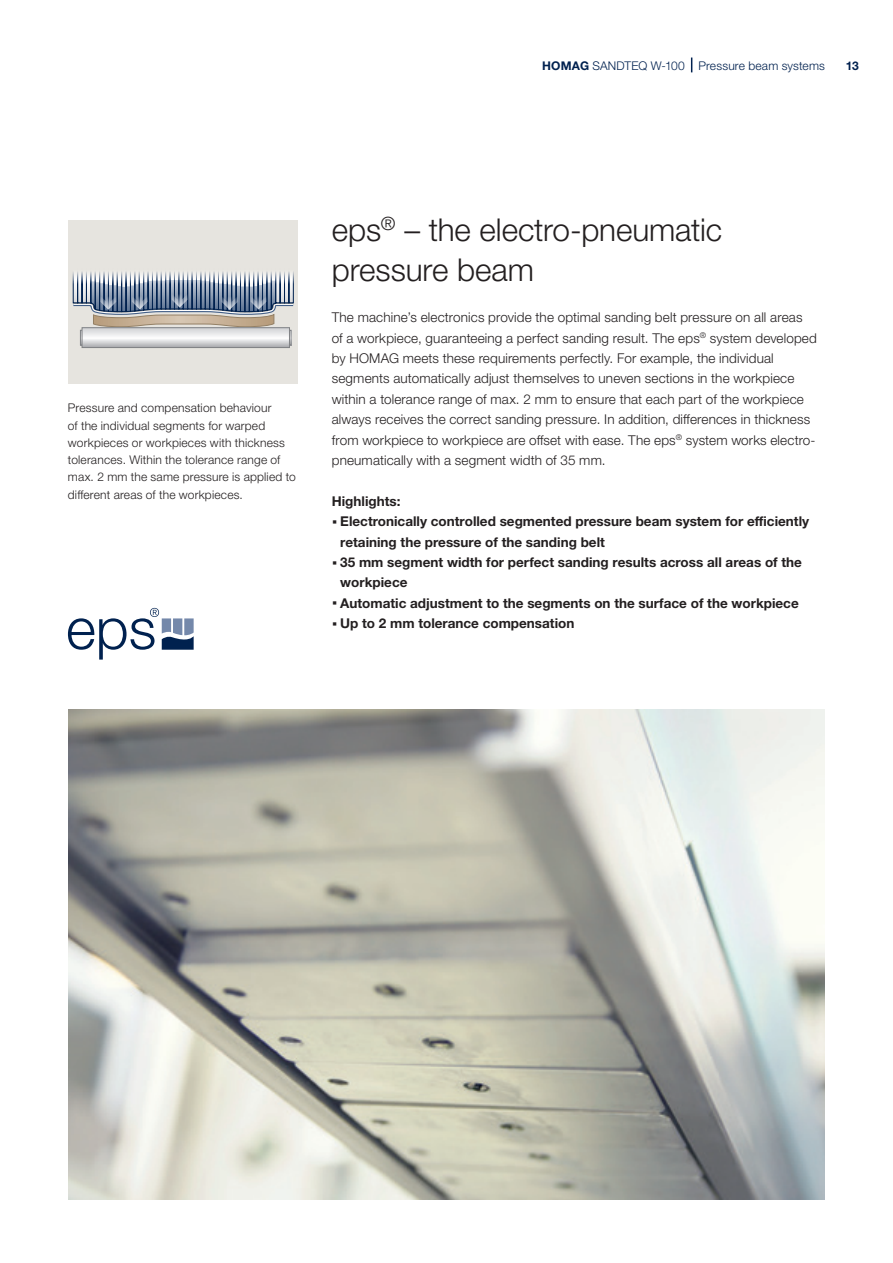
<style>
.page{position:relative;width:893px;height:1263px;background:#fff}
.page>*{position:absolute;margin:0;border:0;box-sizing:border-box;transform-origin:0 0}
._01_Headline_21pt_25{font:300 31.5px/40.8px "Helvetica Neue LTW1 G";letter-spacing:-.005em;color:#231f20}
._03_Copy_9pt_light{font:300 13.5px/20.4px "Helvetica Neue LTW1 G";letter-spacing:.01em;color:#231f20}
._08_Headline_Copy_9P{font:700 13.5px/20.4px "Helvetica Neue LTW1 G";color:#231f20}
._05_BU_8Pt_11_5Pt{font:300 12px/17.2px "Helvetica Neue LTW1 G";letter-spacing:.015em;color:#231f20}
.Musterseiten_Rubrike{font:300 12px "Helvetica Neue LTW1 G";letter-spacing:.015em;color:#00214f}
.t1{font:700 12px "Helvetica Neue LTW1 G";color:#00214f}
.s1{font-weight:700}
.s2{font-size:21px}
</style>
<div class="page">
<img style="left:68px;top:710px;width:757px;height:489px">
<div style="left:68px;top:220px;width:230px;height:163px;background:#e6e4df"></div>
<svg style="left:84px;top:329px;width:204px;height:17px"></svg>
<div style="left:82px;top:327px;width:208px;height:21px;border:1px solid #808285"></div>
<svg style="left:73px;top:272px;width:221px;height:55px"></svg>
<svg style="left:691px;top:58px;width:1px;height:14px"></svg>
<svg style="left:68px;top:608px;width:126px;height:52px"></svg>
<p class="Musterseiten_Rubrike" style="left:542px;top:58px;width:284px"><span class="s1">HOMAG</span> SANDTEQ W-100 Pressure beam systems</p>
<p class="t1" style="left:846px;top:58px;width:15px">13</p>
<p class="_05_BU_8Pt_11_5Pt" style="left:68px;top:399px;width:229px">Pressure and compensation behaviour<br>of the individual segments for warped workpieces or workpieces with thickness tolerances. Within the tolerance range of max. 2 mm the same pressure is applied to different areas of the workpieces.</p>
<p class="_01_Headline_21pt_25" style="left:332px;top:209px;width:392px">eps<sup>®</sup> – the electro-pneumatic pressure beam</p>
<p class="_03_Copy_9pt_light" style="left:332px;top:307px;width:487px">The machine’s electronics provide the optimal sanding belt pressure on all areas<br>of a workpiece, guaranteeing a perfect sanding result. The eps<sup>®</sup> system developed by HOMAG meets these requirements perfectly. For example, the individual segments automatically adjust themselves to uneven sections in the workpiece within a tolerance range of max. 2 mm to ensure that each part of the workpiece always receives the correct sanding pressure. In addition, differences in thickness from workpiece to workpiece are offset with ease. The eps<sup>®</sup> system works electro&shy;pneumatically with a segment width of 35 mm.</p>
<p class="_08_Headline_Copy_9P" style="left:332px;top:491px;width:70px">Highlights:</p>
<p class="_08_Headline_Copy_9P" style="left:340px;top:511px;width:470px;text-indent:-9px"><span class="s2">·</span> Electronically controlled segmented pressure beam system for efficiently retaining the pressure of the sanding belt</p>
<p class="_08_Headline_Copy_9P" style="left:340px;top:552px;width:463px;text-indent:-9px"><span class="s2">·</span> 35 mm segment width for perfect sanding results across all areas of the workpiece</p>
<p class="_08_Headline_Copy_9P" style="left:332px;top:593px;width:468px"><span class="s2">·</span> Automatic adjustment to the segments on the surface of the workpiece</p>
<p class="_08_Headline_Copy_9P" style="left:332px;top:613px;width:244px"><span class="s2">·</span> Up to 2 mm tolerance compensation</p>
</div>
